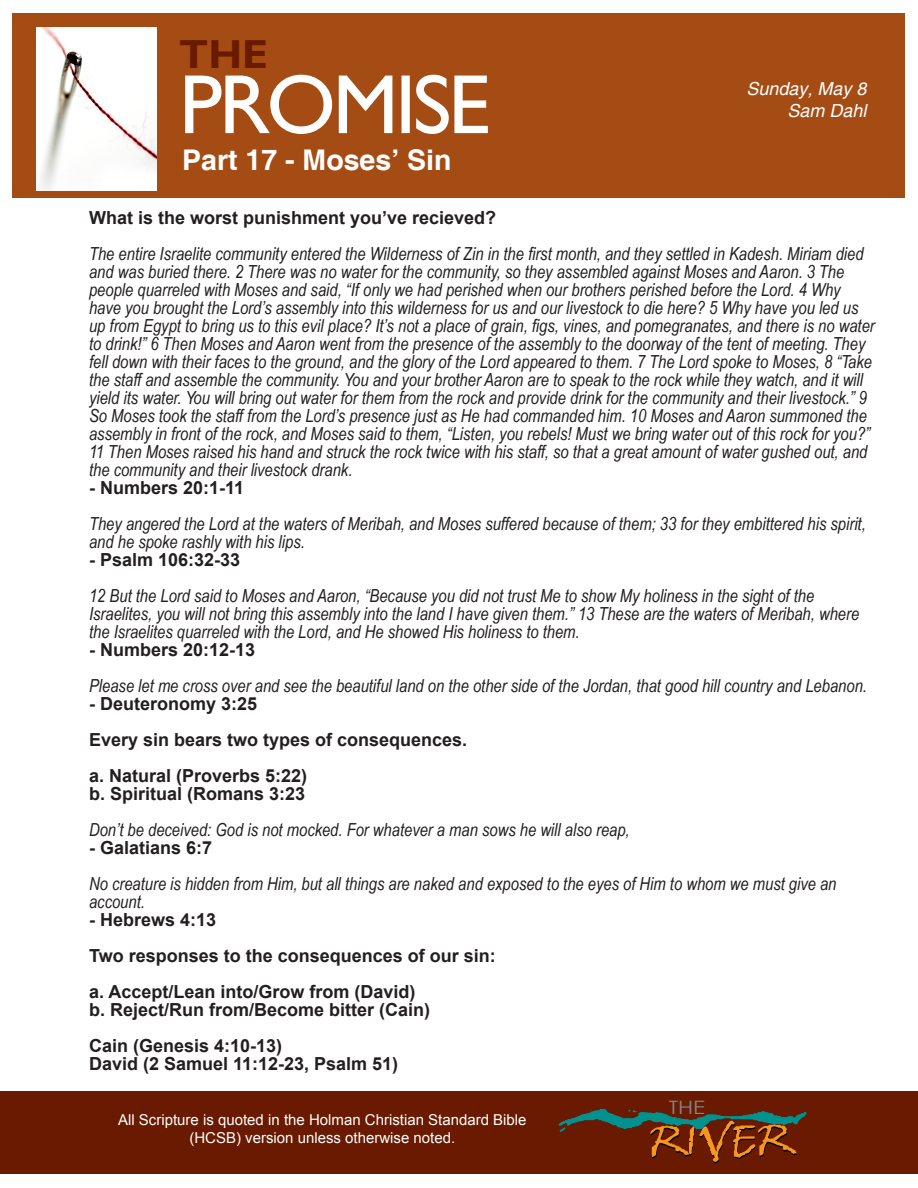
<style>
.page{position:relative;width:918px;height:1188px;background:#fff}
.page>*{position:absolute;margin:0;border:0;box-sizing:border-box;transform-origin:0 0}
.t1{font:84.3px "Gill Sans";letter-spacing:-.04em;color:#fff}
.t2{font:700 40.5px "Gill Sans";color:#691a00}
.t3{font:700 28.5px "Helvetica";color:#fff}
.t4{font:18.45px "Century Gothic";color:#81868a;scale:1.2 1}
.t5{font:italic 18px/18px "Arial Narrow";color:#231f20}
.t6{font:700 18px "Arial";color:#231f20}
.t7{font:italic 18px "Helvetica";color:#fff}
.t8{font:15px/18px "Arial";color:#fff;text-align:center}
</style>
<div class="page">
<div style="left:0;top:1091px;width:918px;height:82px;background:#691a00"></div>
<div style="left:13px;top:13px;width:892px;height:184px;background:#a54c14"></div>
<svg style="left:559px;top:1109px;width:248px;height:54px"></svg>
<img style="left:37px;top:27px;width:120px;height:163px">
<p class="t2" style="left:179px;top:30px;width:90px">THE</p>
<p class="t1" style="left:179px;top:55px;width:313px">PROMISE</p>
<p class="t3" style="left:182px;top:143px;width:271px">Part 17 - Moses’ Sin</p>
<p class="t7" style="left:747px;top:78px;width:122px">Sunday, May 8</p>
<p class="t7" style="left:788px;top:100px;width:81px">Sam Dahl</p>
<p class="t6" style="left:89px;top:206px;width:409px">What is the worst punishment you’ve recieved?</p>
<p class="t5" style="left:89px;top:244px;width:787px">The entire Israelite community entered the Wilderness of Zin in the first month, and they settled in Kadesh. Miriam died and was buried there. 2 There was no water for the community, so they assembled against Moses and Aaron. 3 The people quarreled with Moses and said, “If only we had perished when our brothers perished before the Lord. 4 Why have you brought the Lord’s assembly into this wilderness for us and our livestock to die here? 5 Why have you led us up from Egypt to bring us to this evil place? It’s not a place of grain, figs, vines, and pomegranates, and there is no water to drink!” 6 Then Moses and Aaron went from the presence of the assembly to the doorway of the tent of meeting. They fell down with their faces to the ground, and the glory of the Lord appeared to them. 7 The Lord spoke to Moses, 8 “Take the staff and assemble the community. You and your brother Aaron are to speak to the rock while they watch, and it will yield its water. You will bring out water for them from the rock and provide drink for the community and their livestock.” 9<br>So Moses took the staff from the Lord’s presence just as He had commanded him. 10 Moses and Aaron summoned the assembly in front of the rock, and Moses said to them, “Listen, you rebels! Must we bring water out of this rock for you?” 11 Then Moses raised his hand and struck the rock twice with his staff, so that a great amount of water gushed out, and the community and their livestock drank.</p>
<p class="t6" style="left:89px;top:476px;width:157px">- Numbers 20:1-11</p>
<p class="t5" style="left:89px;top:514px;width:778px">They angered the Lord at the waters of Meribah, and Moses suffered because of them; 33 for they embittered his spirit, and he spoke rashly with his lips.</p>
<p class="t6" style="left:89px;top:548px;width:153px">- Psalm 106:32-33</p>
<p class="t5" style="left:89px;top:586px;width:772px">12 But the Lord said to Moses and Aaron, “Because you did not trust Me to show My holiness in the sight of the<br>Israelites, you will not bring this assembly into the land I have given them.” 13 These are the waters of Meribah, where the Israelites quarreled with the Lord, and He showed His holiness to them.</p>
<p class="t6" style="left:89px;top:638px;width:168px">- Numbers 20:12-13</p>
<p class="t5" style="left:89px;top:676px;width:779px">Please let me cross over and see the beautiful land on the other side of the Jordan, that good hill country and Lebanon.</p>
<p class="t6" style="left:89px;top:692px;width:170px">- Deuteronomy 3:25</p>
<p class="t6" style="left:89px;top:728px;width:380px">Every sin bears two types of consequences.</p>
<p class="t6" style="left:89px;top:764px;width:220px">a. Natural (Proverbs 5:22)</p>
<p class="t6" style="left:89px;top:782px;width:218px">b. Spiritual (Romans 3:23</p>
<p class="t5" style="left:89px;top:820px;width:542px">Don’t be deceived: God is not mocked. For whatever a man sows he will also reap,</p>
<p class="t6" style="left:89px;top:836px;width:125px">- Galatians 6:7</p>
<p class="t5" style="left:89px;top:874px;width:749px">No creature is hidden from Him, but all things are naked and exposed to the eyes of Him to whom we must give an account.</p>
<p class="t6" style="left:89px;top:908px;width:129px">- Hebrews 4:13</p>
<p class="t6" style="left:89px;top:944px;width:408px">Two responses to the consequences of our sin:</p>
<p class="t6" style="left:89px;top:980px;width:328px">a. Accept/Lean into/Grow from (David)</p>
<p class="t6" style="left:89px;top:998px;width:343px">b. Reject/Run from/Become bitter (Cain)</p>
<p class="t6" style="left:89px;top:1034px;width:195px">Cain (Genesis 4:10-13)</p>
<p class="t6" style="left:89px;top:1052px;width:311px">David (2 Samuel 11:12-23, Psalm 51)</p>
<p class="t8" style="left:118px;top:1111px;width:410px">All Scripture is quoted in the Holman Christian Standard Bible (HCSB) version unless otherwise noted.</p>
<p class="t4" style="left:669px;top:1095px;width:32px">THE</p>
</div>
